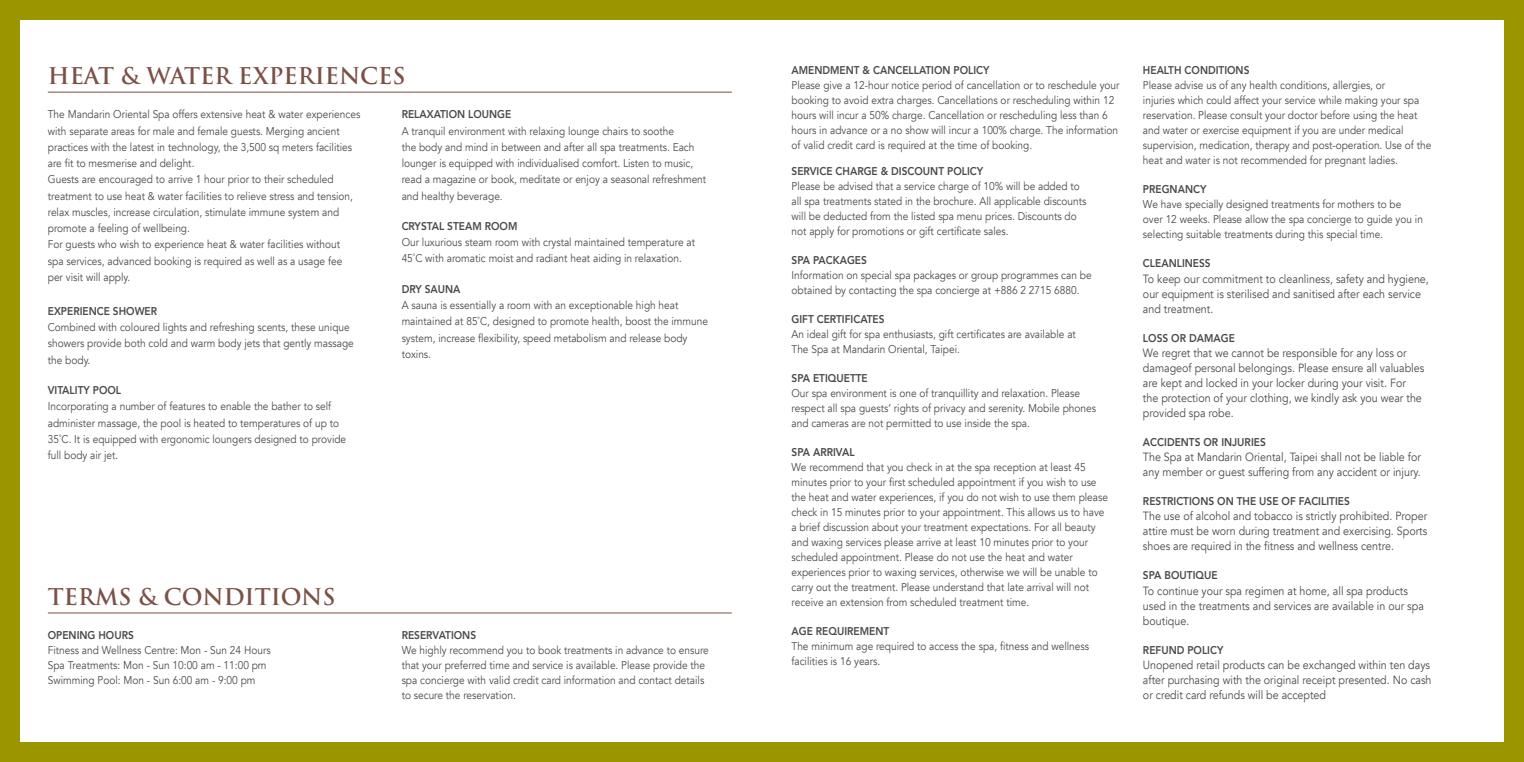
<style>
.page{position:relative;width:1524px;height:762px;background:#fff}
.page>*{position:absolute;margin:0;border:0;box-sizing:border-box;transform-origin:0 0}
.t1{font:700 22.5px "Trajan Pro";color:#7b5146}
.t2{font:11.88px/15px "Avenir";color:#4c4948;scale:.9 1}
.t3{font:11.25px/15px "Avenir";color:#4c4948;scale:.9 1}
.t4{font:800 11.25px "Avenir";color:#4c4948;scale:.9 1}
</style>
<div class="page">
<div style="left:0;top:0;width:1524px;height:19px;background:#9b9500"></div>
<div style="left:0;top:742px;width:1524px;height:20px;background:#9b9500"></div>
<div style="left:0;top:0;width:19px;height:762px;background:#9b9500"></div>
<div style="left:1504px;top:0;width:20px;height:762px;background:#9b9500"></div>
<hr style="left:48px;top:92px;width:684px;height:1px;background:#7b5146">
<hr style="left:48px;top:613px;width:684px;height:1px;background:#7b5146">
<h1 class="t1" style="left:48px;top:62px;width:359px">HEAT &amp; WATER EXPERIENCES</h1>
<p class="t3" style="left:48px;top:107px;width:349px;line-height:16.2px">The Mandarin Oriental Spa offers extensive heat &amp; water experiences with separate areas for male and female guests. Merging ancient practices with the latest in technology, the 3,500 sq meters facilities are fit to mesmerise and delight.<br>Guests are encouraged to arrive 1 hour prior to their scheduled treatment to use heat &amp; water facilities to relieve stress and tension, relax muscles, increase circulation, stimulate immune system and promote a feeling of wellbeing.<br>For guests who wish to experience heat &amp; water facilities without<br>spa services, advanced booking is required as well as a usage fee per visit will apply.</p>
<p class="t4" style="left:48px;top:304px;width:123px">EXPERIENCE SHOWER</p>
<p class="t3" style="left:48px;top:319px;width:341px;line-height:16.2px">Combined with coloured lights and refreshing scents, these unique showers provide both cold and warm body jets that gently massage the body.</p>
<p class="t4" style="left:48px;top:383px;width:83px">VITALITY POOL</p>
<p class="t3" style="left:48px;top:398px;width:333px;line-height:16.2px">Incorporating a number of features to enable the bather to self administer massage, the pool is heated to temperatures of up to 35˚C. It is equipped with ergonomic loungers designed to provide full body air jet.</p>
<p class="t4" style="left:402px;top:107px;width:123px">RELAXATION LOUNGE</p>
<p class="t3" style="left:402px;top:123px;width:340px;line-height:16.2px">A tranquil environment with relaxing lounge chairs to soothe<br>the body and mind in between and after all spa treatments. Each lounger is equipped with individualised comfort. Listen to music, read a magazine or book, meditate or enjoy a seasonal refreshment and healthy beverage.</p>
<p class="t4" style="left:402px;top:219px;width:130px">CRYSTAL STEAM ROOM</p>
<p class="t3" style="left:402px;top:234px;width:327px;line-height:16.2px">Our luxurious steam room with crystal maintained temperature at<br>45˚C with aromatic moist and radiant heat aiding in relaxation.</p>
<p class="t4" style="left:402px;top:282px;width:67px">DRY SAUNA</p>
<p class="t3" style="left:402px;top:297px;width:342px;line-height:16.2px">A sauna is essentially a room with an exceptionable high heat maintained at 85˚C, designed to promote health, boost the immune system, increase flexibility, speed metabolism and release body toxins.</p>
<h1 class="t1" style="left:48px;top:582px;width:289px">TERMS &amp; CONDITIONS</h1>
<p class="t4" style="left:48px;top:627px;width:97px">OPENING HOURS</p>
<p class="t3" style="left:48px;top:643px;width:249px">Fitness and Wellness Centre: Mon - Sun 24 Hours<br>Spa Treatments: Mon - Sun 10:00 am - 11:00 pm<br>Swimming Pool: Mon - Sun 6:00 am - 9:00 pm</p>
<p class="t4" style="left:402px;top:627px;width:84px">RESERVATIONS</p>
<p class="t3" style="left:402px;top:643px;width:343px">We highly recommend you to book treatments in advance to ensure that your preferred time and service is available. Please provide the spa concierge with valid credit card information and contact details to secure the reservation.</p>
<p class="t4" style="left:791px;top:63px;width:221px">AMENDMENT &amp; CANCELLATION POLICY</p>
<p class="t3" style="left:791px;top:78px;width:366px">Please give a 12-hour notice period of cancellation or to reschedule your booking to avoid extra charges. Cancellations or rescheduling within 12 hours will incur a 50% charge. Cancellation or rescheduling less than 6 hours in advance or a no show will incur a 100% charge. The information of valid credit card is required at the time of booking.</p>
<p class="t4" style="left:791px;top:163px;width:214px">SERVICE CHARGE &amp; DISCOUNT POLICY</p>
<p class="t3" style="left:791px;top:178px;width:329px">Please be advised that a service charge of 10% will be added to all spa treatments stated in the brochure. All applicable discounts will be deducted from the listed spa menu prices. Discounts do not apply for promotions or gift certificate sales.</p>
<p class="t4" style="left:791px;top:252px;width:85px">SPA PACKAGES</p>
<p class="t3" style="left:791px;top:268px;width:335px">Information on special spa packages or group programmes can be obtained by contacting the spa concierge at +886 2 2715 6880.</p>
<p class="t4" style="left:791px;top:312px;width:105px">GIFT CERTIFICATES</p>
<p class="t3" style="left:791px;top:327px;width:317px">An ideal gift for spa enthusiasts, gift certificates are available at<br>The Spa at Mandarin Oriental, Taipei.</p>
<p class="t4" style="left:791px;top:371px;width:86px">SPA ETIQUETTE</p>
<p class="t3" style="left:791px;top:386px;width:340px">Our spa environment is one of tranquillity and relaxation. Please respect all spa guests’ rights of privacy and serenity. Mobile phones and cameras are not permitted to use inside the spa.</p>
<p class="t4" style="left:791px;top:445px;width:72px">SPA ARRIVAL</p>
<p class="t3" style="left:791px;top:460px;width:353px">We recommend that you check in at the spa reception at least 45 minutes prior to your first scheduled appointment if you wish to use the heat and water experiences, if you do not wish to use them please check in 15 minutes prior to your appointment. This allows us to have a brief discussion about your treatment expectations. For all beauty and waxing services please arrive at least 10 minutes prior to your scheduled appointment. Please do not use the heat and water experiences prior to waxing services, otherwise we will be unable to carry out the treatment. Please understand that late arrival will not receive an extension from scheduled treatment time.</p>
<p class="t4" style="left:791px;top:624px;width:110px">AGE REQUIREMENT</p>
<p class="t3" style="left:791px;top:639px;width:332px">The minimum age required to access the spa, fitness and wellness facilities is 16 years.</p>
<p class="t4" style="left:1143px;top:62px;width:120px">HEALTH CONDITIONS</p>
<p class="t3" style="left:1143px;top:78px;width:322px">Please advise us of any health conditions, allergies, or<br>injuries which could affect your service while making your spa reservation. Please consult your doctor before using the heat and water or exercise equipment if you are under medical supervision, medication, therapy and post-operation. Use of the heat and water is not recommended for pregnant ladies.</p>
<p class="t4" style="left:1143px;top:182px;width:72px">PREGNANCY</p>
<p class="t3" style="left:1143px;top:197px;width:313px">We have specially designed treatments for mothers to be over 12 weeks. Please allow the spa concierge to guide you in selecting suitable treatments during this special time.</p>
<p class="t4" style="left:1143px;top:256px;width:77px">CLEANLINESS</p>
<p class="t2" style="left:1143px;top:272px;width:319px">To keep our commitment to cleanliness, safety and hygiene, our equipment is sterilised and sanitised after each service and treatment.</p>
<p class="t4" style="left:1143px;top:330px;width:104px">LOSS OR DAMAGE</p>
<p class="t2" style="left:1143px;top:346px;width:314px">We regret that we cannot be responsible for any loss or damageof personal belongings. Please ensure all valuables are kept and locked in your locker during your visit. For<br>the protection of your clothing, we kindly ask you wear the provided spa robe.</p>
<p class="t4" style="left:1143px;top:435px;width:138px">ACCIDENTS OR INJURIES</p>
<p class="t2" style="left:1143px;top:450px;width:310px">The Spa at Mandarin Oriental, Taipei shall not be liable for any member or guest suffering from any accident or injury.</p>
<p class="t4" style="left:1143px;top:494px;width:231px">RESTRICTIONS ON THE USE OF FACILITIES</p>
<p class="t2" style="left:1143px;top:509px;width:317px;text-align:justify">The use of alcohol and tobacco is strictly prohibited. Proper attire must be worn during treatment and exercising. Sports shoes are required in the fitness and wellness centre.</p>
<p class="t4" style="left:1143px;top:568px;width:84px">SPA BOUTIQUE</p>
<p class="t2" style="left:1143px;top:583px;width:314px">To continue your spa regimen at home, all spa products used in the treatments and services are available in our spa boutique.</p>
<p class="t4" style="left:1143px;top:642px;width:91px">REFUND POLICY</p>
<p class="t2" style="left:1143px;top:657px;width:322px">Unopened retail products can be exchanged within ten days after purchasing with the original receipt presented. No cash or credit card refunds will be accepted</p>
</div>
